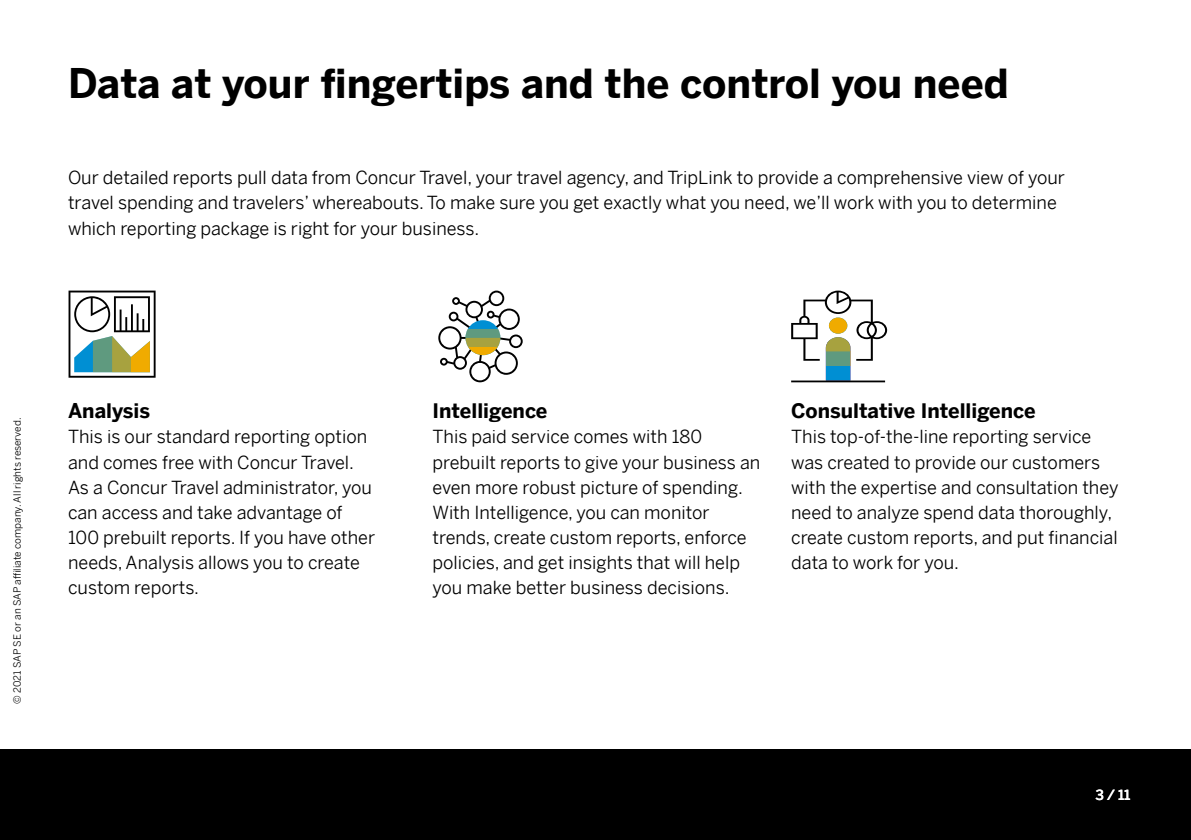
<style>
.page{position:relative;width:1191px;height:840px;background:#fff}
.page>*{position:absolute;margin:0;border:0;box-sizing:border-box;transform-origin:0 0}
.t1{font:700 40px "Benton Sans";color:#000}
.t2{font:700 20px "Benton Sans";color:#000}
.t3{font:18px/25px "Benton Sans";color:#000}
.t4{font:500 14px "Benton Sans";color:#fff}
.t5{font:10px "Benton Sans";color:#000}
</style>
<div class="page">
<div style="left:0;top:748px;width:1191px;height:91px;background:#000"></div>
<svg style="left:69px;top:290px;width:87px;height:87px"></svg>
<svg style="left:438px;top:290px;width:85px;height:92px"></svg>
<svg style="left:791px;top:290px;width:96px;height:92px"></svg>
<h1 class="t1" style="left:68px;top:54px;width:942px">Data at your fingertips and the control you need</h1>
<p class="t3" style="left:68px;top:163px;width:998px">Our detailed reports pull data from Concur Travel, your travel agency, and TripLink to provide a comprehensive view of your travel spending and travelers’ whereabouts. To make sure you get exactly what you need, we’ll work with you to determine which reporting package is right for your business.</p>
<p class="t5" style="left:9px;top:703px;width:287px;rotate:-90deg">© 2021 SAP SE or an SAP affiliate company. All rights reserved.</p>
<p class="t2" style="left:68px;top:396px;width:84px">Analysis</p>
<p class="t3" style="left:68px;top:422px;width:309px">This is our standard reporting option and comes free with Concur Travel.<br>As a Concur Travel administrator, you can access and take advantage of 100 prebuilt reports. If you have other needs, Analysis allows you to create custom reports.</p>
<p class="t2" style="left:432px;top:396px;width:116px">Intelligence</p>
<p class="t3" style="left:432px;top:422px;width:329px">This paid service comes with 180 prebuilt reports to give your business an even more robust picture of spending.<br>With Intelligence, you can monitor trends, create custom reports, enforce policies, and get insights that will help you make better business decisions.</p>
<p class="t2" style="left:791px;top:396px;width:246px">Consultative Intelligence</p>
<p class="t3" style="left:791px;top:422px;width:329px">This top-of-the-line reporting service was created to provide our customers with the expertise and consultation they need to analyze spend data thoroughly, create custom reports, and put financial data to work for you.</p>
<p class="t4" style="left:1095px;top:781px;width:37px">3 / 11</p>
</div>
